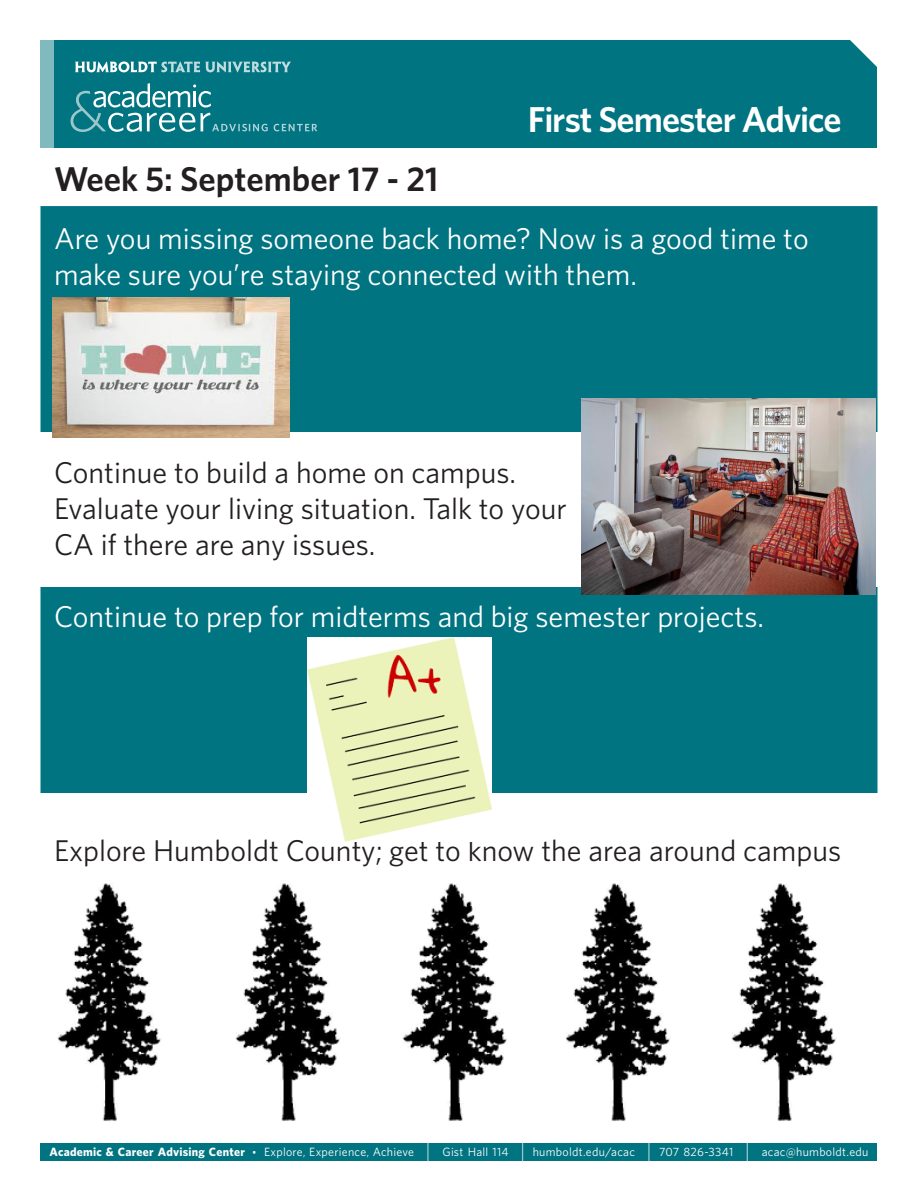
<style>
.page{position:relative;width:918px;height:1188px;background:#fff}
.page>*{position:absolute;margin:0;border:0;box-sizing:border-box;transform-origin:0 0}
.topBar_title{font:600 36px "Whitney";letter-spacing:-.03em;color:#fff}
.t1{font:600 34.5px "Whitney";color:#231f20}
.t2{font:30px "Whitney";color:#231f20}
.t3{font:30px/36px "Whitney";color:#fff}
.t4{font:12px "Whitney";letter-spacing:.02em;color:#fff}
.s1{font-weight:700}
.s2{font-size:10.5px}
.s3{font-size:24px}
</style>
<div class="page">
<div style="left:40px;top:206px;width:838px;height:784px;background:#007481;border:2px solid #007481"></div>
<div style="left:0;top:793px;width:918px;height:297px;background:#fff"></div>
<div style="left:40px;top:40px;width:838px;height:108px;background:#007481"></div>
<div style="left:40px;top:40px;width:14px;height:108px;background:#80b9be"></div>
<svg style="left:75px;top:61px;width:216px;height:11px"></svg>
<svg style="left:850px;top:40px;width:28px;height:68px"></svg>
<svg style="left:70px;top:83px;width:247px;height:49px"></svg>
<div style="left:40px;top:1143px;width:838px;height:18px;background:#007481"></div>
<div style="left:0;top:432px;width:918px;height:155px;background:#fff"></div>
<img style="left:53px;top:297px;width:237px;height:140px">
<img style="left:581px;top:398px;width:295px;height:197px">
<img style="left:308px;top:638px;width:184px;height:204px">
<img style="left:57px;top:883px;width:104px;height:238px">
<img style="left:235px;top:883px;width:105px;height:238px">
<img style="left:402px;top:883px;width:105px;height:238px">
<img style="left:565px;top:883px;width:105px;height:238px">
<img style="left:731px;top:883px;width:105px;height:238px">
<p class="topBar_title" style="left:528px;top:98px;width:315px">First Semester Advice</p>
<p class="t1" style="left:54px;top:158px;width:386px">Week 5: September 17 - 21</p>
<p class="t3" style="left:54px;top:220px;width:756px">Are you missing someone back home? Now is a good time to make sure you’re staying connected with them.</p>
<p class="t2" style="left:54px;top:455px;width:464px">Continue to build a home on campus.</p>
<p class="t2" style="left:54px;top:491px;width:514px">Evaluate your living situation. Talk to your</p>
<p class="t2" style="left:54px;top:527px;width:323px">CA if there are any issues.</p>
<p class="t3" style="left:54px;top:598px;width:712px">Continue to prep for midterms and big semester projects.</p>
<p class="t2" style="left:54px;top:833px;width:789px">Explore Humboldt County; get to know the area around campus</p>
<p class="t4" style="left:50px;top:1145px;width:820px"><span class="s1">Academic &amp; Career Advising Center</span> <span class="s2">•</span> Explore<span class="s2">,</span> Experience<span class="s2">,</span> Achieve <span class="s3">|</span> Gist Hall 114 <span class="s3">|</span> humboldt.edu/acac <span class="s3">|</span> 707 826-3341 <span class="s3">|</span> acac@humboldt.edu</p>
</div>
